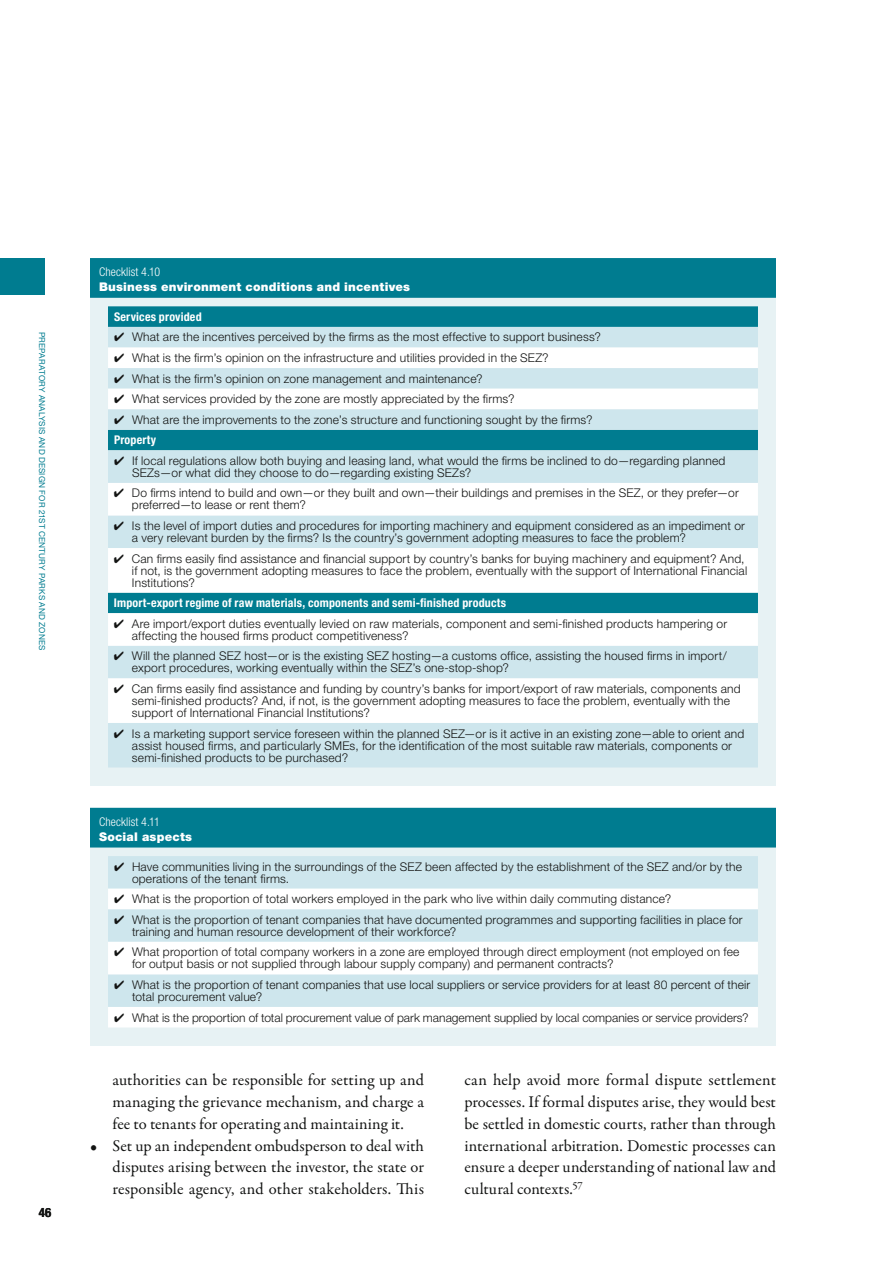
<style>
.page{position:relative;width:893px;height:1263px;background:#fff}
.page>*{position:absolute;margin:0;border:0;box-sizing:border-box;transform-origin:0 0}
.t1{font:16.5px/21.8px "Garamond Premr Pro";color:#131413;text-align:justify}
.t2{font:700 condensed 12.75px "Helvetica Neue LT Std";color:#131413}
.t3{font:300 12px/12px "Helvetica Neue LT Std";letter-spacing:.015em;color:#131413}
.t4{font:700 condensed 12px "Helvetica Neue LT Std";letter-spacing:.015em;color:#fff}
.t5{font:900 12px "Helvetica Neue LT Std";letter-spacing:.02em;color:#fff}
.t6{font:300 condensed 12px "Helvetica Neue LT Std";letter-spacing:.01em;color:#fff}
.t7{font:8.25px "Helvetica Neue LT Std";letter-spacing:.02em;color:#007c90}
.s1{font-weight:700;font-stretch:condensed;color:#fff}
</style>
<div class="page">
<div style="left:0;top:259px;width:45px;height:36px;background:#007c90"></div>
<div style="left:90px;top:808px;width:686px;height:237px;background:#e7f2f4"></div>
<div style="left:108px;top:856px;width:650px;height:32px;background:#cee6ed"></div>
<svg style="left:108px;top:889px;width:650px;height:138px;fill:#fff"></svg>
<div style="left:90px;top:808px;width:686px;height:39px;background:#007c90"></div>
<div style="left:90px;top:259px;width:686px;height:526px;background:#e7f2f4"></div>
<svg style="left:108px;top:306px;width:650px;height:21px;fill:#007c90"></svg>
<div style="left:108px;top:327px;width:650px;height:440px;background:#cee6ed"></div>
<svg style="left:108px;top:347px;width:650px;height:376px;fill:#fff"></svg>
<div style="left:90px;top:258px;width:686px;height:40px;background:#007c90"></div>
<p class="t7" style="left:47px;top:332px;width:320px;rotate:90deg">PREPARATORY ANALYSIS AND DESIGN FOR 21ST CENTURY PARKS AND ZONES</p>
<p class="t2" style="left:39px;top:1204px;width:14px">46</p>
<p class="t6" style="left:99px;top:265px;width:63px">Checklist 4.10</p>
<p class="t5" style="left:99px;top:280px;width:313px">Business environment conditions and incentives</p>
<p class="t4" style="left:114px;top:309px;width:89px">Services provided</p>
<p class="t3" style="left:114px;top:331px;width:488px">✔ What are the incentives perceived by the firms as the most effective to support business?</p>
<p class="t3" style="left:114px;top:352px;width:436px">✔ What is the firm’s opinion on the infrastructure and utilities provided in the SEZ?</p>
<p class="t3" style="left:114px;top:372px;width:370px">✔ What is the firm’s opinion on zone management and maintenance?</p>
<p class="t3" style="left:114px;top:393px;width:402px">✔ What services provided by the zone are mostly appreciated by the firms?</p>
<p class="t3" style="left:114px;top:409px;width:480px;line-height:20.5px">✔ What are the improvements to the zone’s structure and functioning sought by the firms?<br><span class="s1">Property</span></p>
<p class="t3" style="left:132px;top:454px;width:595px;text-indent:-18px">✔ If local regulations allow both buying and leasing land, what would the firms be inclined to do—regarding planned<br>SEZs—or what did they choose to do—regarding existing SEZs?</p>
<p class="t3" style="left:132px;top:487px;width:608px;text-indent:-18px">✔ Do firms intend to build and own—or they built and own—their buildings and premises in the SEZ, or they prefer—or preferred—to lease or rent them?</p>
<p class="t3" style="left:132px;top:519px;width:614px;text-indent:-18px">✔ Is the level of import duties and procedures for importing machinery and equipment considered as an impediment or a very relevant burden by the firms? Is the country’s government adopting measures to face the problem?</p>
<p class="t3" style="left:132px;top:552px;width:617px;text-indent:-18px">✔ Can firms easily find assistance and financial support by country’s banks for buying machinery and equipment? And, if not, is the government adopting measures to face the problem, eventually with the support of International Financial<br>Institutions?</p>
<p class="t4" style="left:114px;top:596px;width:394px">Import-export regime of raw materials, components and semi-finished products</p>
<p class="t3" style="left:132px;top:617px;width:597px;text-indent:-18px">✔ Are import/export duties eventually levied on raw materials, component and semi-finished products hampering or affecting the housed firms product competitiveness?</p>
<p class="t3" style="left:132px;top:650px;width:596px;text-indent:-18px">✔ Will the planned SEZ host—or is the existing SEZ hosting—a customs office, assisting the housed firms in import/ export procedures, working eventually within the SEZ’s one-stop-shop?</p>
<p class="t3" style="left:132px;top:682px;width:610px;text-indent:-18px">✔ Can firms easily find assistance and funding by country’s banks for import/export of raw materials, components and semi-finished products? And, if not, is the government adopting measures to face the problem, eventually with the support of International Financial Institutions?</p>
<p class="t3" style="left:132px;top:727px;width:614px;text-indent:-18px">✔ Is a marketing support service foreseen within the planned SEZ—or is it active in an existing zone—able to orient and assist housed firms, and particularly SMEs, for the identification of the most suitable raw materials, components or semi-finished products to be purchased?</p>
<p class="t6" style="left:99px;top:815px;width:62px">Checklist 4.11</p>
<p class="t5" style="left:99px;top:830px;width:95px">Social aspects</p>
<p class="t3" style="left:132px;top:860px;width:612px;text-indent:-18px">✔ Have communities living in the surroundings of the SEZ been affected by the establishment of the SEZ and/or by the operations of the tenant firms.</p>
<p class="t3" style="left:114px;top:893px;width:559px">✔ What is the proportion of total workers employed in the park who live within daily commuting distance?</p>
<p class="t3" style="left:132px;top:913px;width:612px;text-indent:-18px">✔ What is the proportion of tenant companies that have documented programmes and supporting facilities in place for training and human resource development of their workforce?</p>
<p class="t3" style="left:132px;top:946px;width:609px;text-indent:-18px">✔ What proportion of total company workers in a zone are employed through direct employment (not employed on fee for output basis or not supplied through labour supply company) and permanent contracts?</p>
<p class="t3" style="left:132px;top:978px;width:620px;text-indent:-18px">✔ What is the proportion of tenant companies that use local suppliers or service providers for at least 80 percent of their total procurement value?</p>
<p class="t3" style="left:114px;top:1011px;width:636px">✔ What is the proportion of total procurement value of park management supplied by local companies or service providers?</p>
<h1 class="t1" style="left:112px;top:1070px;width:313px">authorities can be responsible for setting up and managing the grievance mechanism, and charge a fee to tenants for operating and maintaining it.</h1>
<h1 class="t1" style="left:112px;top:1135px;width:313px;text-indent:-23px">• Set up an independent ombudsperson to deal with disputes arising between the investor, the state or responsible agency, and other stakeholders. This</h1>
<p class="t1" style="left:464px;top:1070px;width:313px">can help avoid more formal dispute settlement processes. If formal disputes arise, they would best be settled in domestic courts, rather than through international arbitration. Domestic processes can ensure a deeper understanding of national law and cultural contexts.<sup>57</sup></p>
</div>
